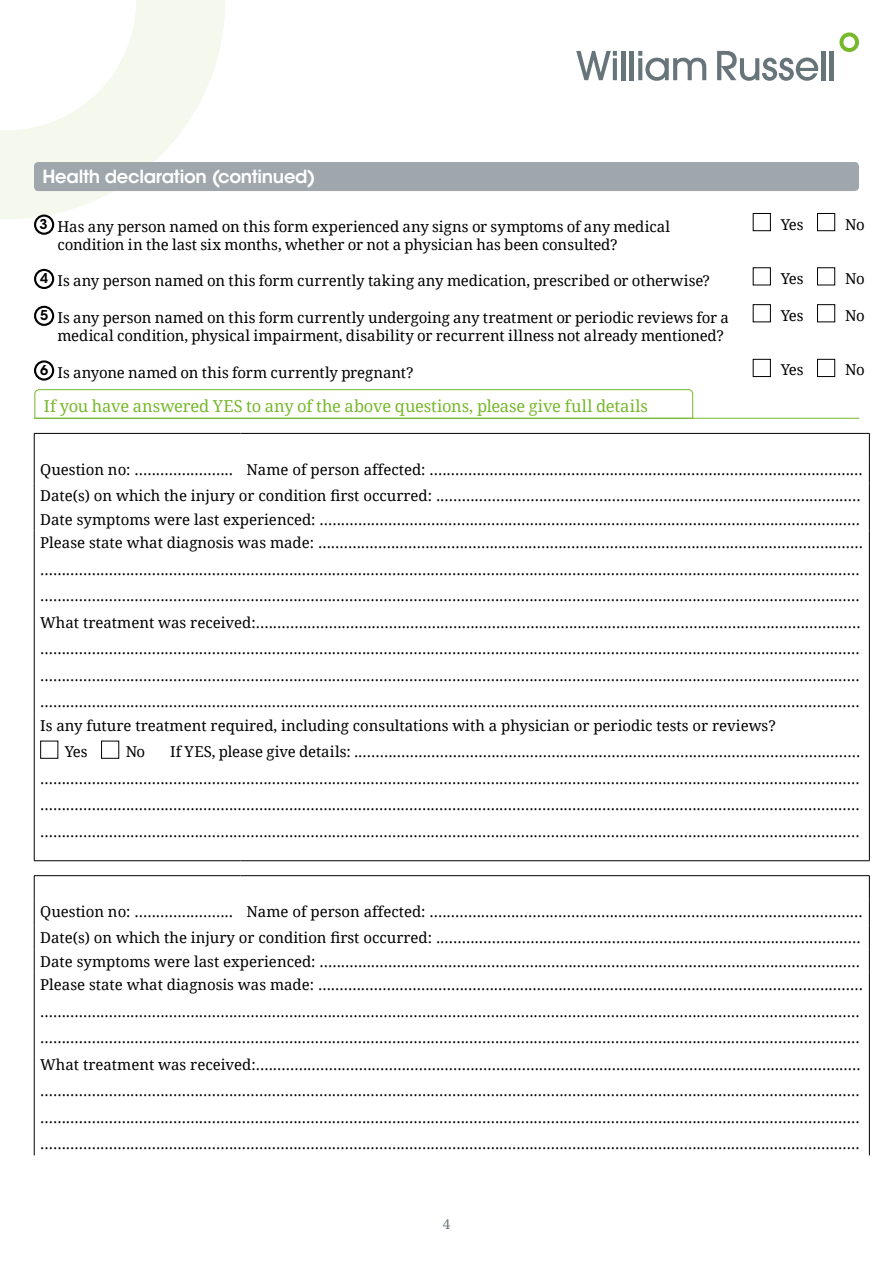
<style>
.page{position:relative;width:893px;height:1263px;background:#fff}
.page>*{position:absolute;margin:0;border:0;box-sizing:border-box;transform-origin:0 0}
.t1{font:600 18px "ITC Avant Garde Std";letter-spacing:-.02em;color:#fff}
.t2{font:16.5px "Droid Serif";letter-spacing:-.015em;color:#76b82a}
.t3{font:15px/26.5px "Droid Serif";color:#000}
.t4{font:13.5px "Droid Serif";color:#67757a}
</style>
<div class="page">
<svg style="left:0;top:0;width:225px;height:235px"></svg>
<svg style="left:576px;top:51px;width:41px;height:29px"></svg>
<hr style="left:613px;top:58px;width:4px;height:22px;background:#67757a">
<hr style="left:621px;top:51px;width:4px;height:29px;background:#67757a">
<hr style="left:630px;top:51px;width:4px;height:29px;background:#67757a">
<svg style="left:638px;top:51px;width:68px;height:30px"></svg>
<svg style="left:717px;top:51px;width:101px;height:30px"></svg>
<hr style="left:821px;top:51px;width:4px;height:29px;background:#67757a">
<hr style="left:830px;top:51px;width:4px;height:29px;background:#67757a">
<svg style="left:839px;top:32px;width:20px;height:20px"></svg>
<div style="left:34px;top:162px;width:825px;height:29px;background:#9fa7ac;border-radius:4px"></div>
<div style="left:34px;top:215px;width:20px;height:20px;border:2px solid #000;border-radius:50%"></div>
<div style="left:753px;top:213px;width:18px;height:18px;border:1px solid #000"></div>
<div style="left:817px;top:213px;width:18px;height:18px;border:1px solid #000"></div>
<div style="left:34px;top:269px;width:20px;height:20px;border:2px solid #000;border-radius:50%"></div>
<div style="left:34px;top:306px;width:20px;height:20px;border:2px solid #000;border-radius:50%"></div>
<div style="left:753px;top:304px;width:18px;height:18px;border:1px solid #000"></div>
<div style="left:817px;top:304px;width:18px;height:18px;border:1px solid #000"></div>
<div style="left:34px;top:360px;width:20px;height:21px;border:2px solid #000;border-radius:50%"></div>
<div style="left:753px;top:359px;width:18px;height:18px;border:1px solid #000"></div>
<div style="left:817px;top:359px;width:18px;height:18px;border:1px solid #000"></div>
<svg style="left:34px;top:389px;width:659px;height:29px"></svg>
<hr style="left:34px;top:418px;width:825px;height:1px;background:#76b82a">
<hr style="left:34px;top:433px;width:206px;height:1px;background:#000">
<hr style="left:240px;top:433px;width:630px;height:1px;background:#000">
<svg style="left:34px;top:434px;width:1px;height:96px"></svg>
<svg style="left:869px;top:434px;width:1px;height:96px"></svg>
<hr style="left:34px;top:530px;width:1px;height:183px;background:#000">
<hr style="left:869px;top:530px;width:1px;height:183px;background:#000">
<hr style="left:34px;top:713px;width:1px;height:147px;background:#000">
<hr style="left:869px;top:713px;width:1px;height:147px;background:#000">
<hr style="left:34px;top:860px;width:206px;height:1px;background:#000">
<hr style="left:240px;top:860px;width:630px;height:1px;background:#000">
<div style="left:40px;top:741px;width:18px;height:18px;border:1px solid #000"></div>
<div style="left:101px;top:741px;width:18px;height:18px;border:1px solid #000"></div>
<hr style="left:34px;top:875px;width:206px;height:1px;background:#000">
<hr style="left:240px;top:875px;width:630px;height:1px;background:#000">
<svg style="left:34px;top:876px;width:1px;height:97px"></svg>
<svg style="left:869px;top:876px;width:1px;height:97px"></svg>
<hr style="left:34px;top:973px;width:1px;height:182px;background:#000">
<hr style="left:869px;top:973px;width:1px;height:182px;background:#000">
<p class="t1" style="left:43px;top:165px;width:274px">Health declaration (continued)</p>
<p class="t3" style="left:58px;top:217px;width:614px;line-height:18px;text-indent:-18px"><sup>3</sup> Has any person named on this form experienced any signs or symptoms of any medical condition in the last six months, whether or not a physician has been consulted?</p>
<p class="t3" style="left:781px;top:211px;width:24px">Yes</p>
<p class="t3" style="left:845px;top:211px;width:21px">No</p>
<p class="t3" style="left:40px;top:267px;width:672px"><sup>4</sup> Is any person named on this form currently taking any medication, prescribed or otherwise?</p>
<p class="t3" style="left:781px;top:265px;width:24px">Yes</p>
<p class="t3" style="left:845px;top:265px;width:21px">No</p>
<p class="t3" style="left:58px;top:308px;width:673px;line-height:18px;text-indent:-18px"><sup>5</sup> Is any person named on this form currently undergoing any treatment or periodic reviews for a medical condition, physical impairment, disability or recurrent illness not already mentioned?</p>
<p class="t3" style="left:781px;top:302px;width:24px">Yes</p>
<p class="t3" style="left:845px;top:302px;width:21px">No</p>
<p class="t3" style="left:40px;top:359px;width:375px"><sup>6</sup> Is anyone named on this form currently pregnant?</p>
<p class="t3" style="left:781px;top:356px;width:24px">Yes</p>
<p class="t3" style="left:845px;top:356px;width:21px">No</p>
<p class="t2" style="left:44px;top:394px;width:606px">If you have answered YES to any of the above questions, please give full details</p>
<p class="t3" style="left:40px;top:455px;width:824px">Question no: ....................... Name of person affected: .....................................................................................................<br>Date(s) on which the injury or condition first occurred: ...................................................................................................</p>
<p class="t3" style="left:40px;top:507px;width:824px;line-height:23.5px">Date symptoms were last experienced: ..............................................................................................................................<br>Please state what diagnosis was made: ...............................................................................................................................</p>
<p class="t3" style="left:40px;top:556px;width:822px;text-align:justify">............................................................................................................................................................................................... ...............................................................................................................................................................................................<br>What treatment was received:............................................................................................................................................. ............................................................................................................................................................................................... ............................................................................................................................................................................................... ...............................................................................................................................................................................................</p>
<p class="t3" style="left:65px;top:712px;width:712px;text-indent:-25px">Is any future treatment required, including consultations with a physician or periodic tests or reviews?<br>Yes</p>
<p class="t3" style="left:40px;top:738px;width:821px;text-align:justify;text-indent:130px">If YES, please give details: ...................................................................................................................... ............................................................................................................................................................................................... ............................................................................................................................................................................................... ...............................................................................................................................................................................................</p>
<p class="t3" style="left:126px;top:738px;width:21px">No</p>
<p class="t3" style="left:40px;top:898px;width:824px">Question no: ....................... Name of person affected: .....................................................................................................<br>Date(s) on which the injury or condition first occurred: ...................................................................................................</p>
<p class="t3" style="left:40px;top:949px;width:824px;line-height:23.5px">Date symptoms were last experienced: ..............................................................................................................................<br>Please state what diagnosis was made: ...............................................................................................................................</p>
<p class="t3" style="left:40px;top:998px;width:822px;text-align:justify">............................................................................................................................................................................................... ...............................................................................................................................................................................................<br>What treatment was received:............................................................................................................................................. ............................................................................................................................................................................................... ............................................................................................................................................................................................... ...............................................................................................................................................................................................</p>
<p class="t4" style="left:443px;top:1215px;width:9px">4</p>
</div>
